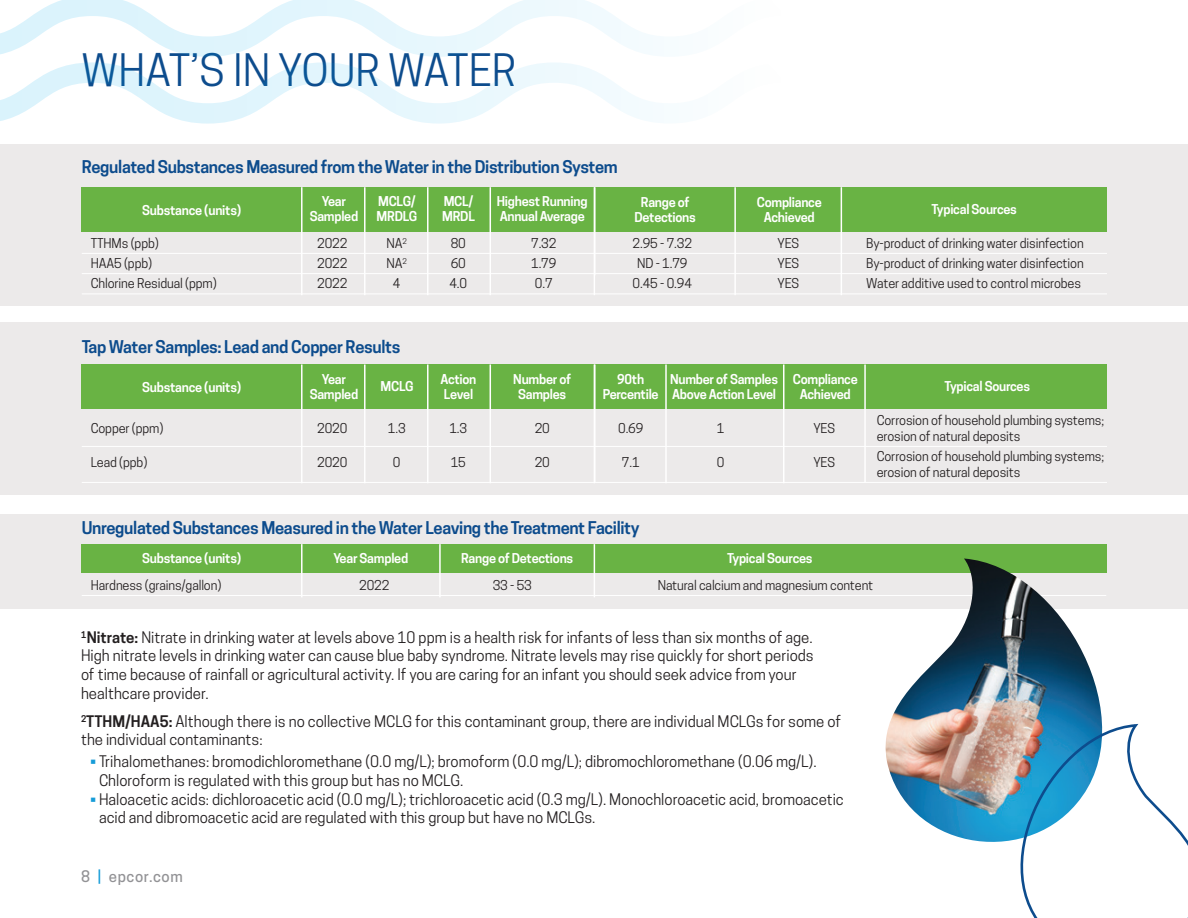
<style>
.page{position:relative;width:1188px;height:918px;background:#fff}
.page>*{position:absolute;margin:0;border:0;box-sizing:border-box;transform-origin:0 0}
.PageHead2{font:42px "Cooper Hewitt";color:#0d4c8d}
.TableTitle{font:600 16.5px "Cooper Hewitt";letter-spacing:-.02em;color:#0d4c8d}
.Body1{font:15px/18.8px "Cooper Hewitt";color:#231f20}
.t1{font:500 15px "Cooper Hewitt";letter-spacing:.04em;color:#929295}
.t2{font:700 condensed 13.5px "Univers";letter-spacing:-.02em;color:#fff}
.t3{font:12.75px/15.8px "Cooper Hewitt";letter-spacing:-.01em;color:#231f20}
.t4{font:600 12.75px/15px "Cooper Hewitt";letter-spacing:-.02em;color:#fff;text-align:center}
.s1{font-family:"Univers";font-weight:700;font-stretch:condensed;font-size:13.5px}
.s2{font-weight:600}
.s3{font-weight:500;color:#169cd8}
.s4{color:#169cd8}
</style>
<div class="page">
<svg style="left:0;top:0;width:653px;height:57px"></svg>
<svg style="left:0;top:62px;width:653px;height:62px"></svg>
<div style="left:0;top:144px;width:1188px;height:162px;background:#eceaea"></div>
<div style="left:81px;top:187px;width:1026px;height:45px;background:#69b344"></div>
<hr style="left:82px;top:253px;width:1025px;height:1px;background:#fff">
<hr style="left:82px;top:273px;width:1025px;height:1px;background:#fff">
<hr style="left:82px;top:294px;width:1025px;height:1px;background:#fff">
<hr style="left:301px;top:187px;width:2px;height:108px;background:#fff">
<hr style="left:364px;top:187px;width:2px;height:108px;background:#fff">
<hr style="left:427px;top:187px;width:2px;height:108px;background:#fff">
<hr style="left:490px;top:187px;width:1px;height:108px;background:#fff">
<hr style="left:594px;top:187px;width:1px;height:108px;background:#fff">
<hr style="left:734px;top:187px;width:2px;height:108px;background:#fff">
<hr style="left:841px;top:187px;width:1px;height:108px;background:#fff">
<hr style="left:594px;top:187px;width:2px;height:88px;background:#fff">
<div style="left:0;top:322px;width:1188px;height:173px;background:#eceaea"></div>
<div style="left:81px;top:364px;width:1026px;height:46px;background:#69b344"></div>
<hr style="left:82px;top:446px;width:1025px;height:1px;background:#fff">
<hr style="left:82px;top:482px;width:1025px;height:1px;background:#fff">
<hr style="left:301px;top:364px;width:2px;height:119px;background:#fff">
<hr style="left:364px;top:364px;width:2px;height:119px;background:#fff">
<hr style="left:427px;top:364px;width:2px;height:119px;background:#fff">
<hr style="left:490px;top:364px;width:1px;height:119px;background:#fff">
<hr style="left:665px;top:364px;width:2px;height:119px;background:#fff">
<hr style="left:783px;top:364px;width:1px;height:119px;background:#fff">
<hr style="left:594px;top:364px;width:2px;height:118px;background:#fff">
<hr style="left:864px;top:364px;width:2px;height:118px;background:#fff">
<div style="left:0;top:514px;width:1188px;height:94px;background:#eceaea"></div>
<div style="left:81px;top:544px;width:1026px;height:29px;background:#69b344"></div>
<hr style="left:82px;top:595px;width:1024px;height:1px;background:#fff">
<hr style="left:301px;top:544px;width:2px;height:53px;background:#fff">
<hr style="left:439px;top:544px;width:2px;height:53px;background:#fff">
<hr style="left:594px;top:544px;width:1px;height:53px;background:#fff">
<img style="left:884px;top:559px;width:220px;height:283px">
<svg style="left:982px;top:722px;width:206px;height:196px"></svg>
<p class="PageHead2" style="left:81px;top:45px;width:437px">WHAT’S IN YOUR WATER</p>
<p class="TableTitle" style="left:82px;top:157px;width:538px">Regulated Substances Measured from the Water in the Distribution System</p>
<p class="t4" style="left:142px;top:203px;width:100px">Substance (units)</p>
<p class="t4" style="left:310px;top:194px;width:50px">Year<br>Sampled</p>
<p class="t4" style="left:377px;top:194px;width:42px;text-align:left">MCLG/<br>MRDLG</p>
<p class="t4" style="left:635px;top:195px;width:63px">Range of<br>Detections</p>
<p class="t4" style="left:757px;top:195px;width:67px">Compliance<br>Achieved</p>
<p class="t4" style="left:931px;top:201px;width:87px">Typical Sources</p>
<p class="t4" style="left:442px;top:194px;width:34px;text-align:left">MCL/<br>MRDL</p>
<p class="t4" style="left:497px;top:194px;width:92px;text-align:left">Highest Running<br>Annual Average</p>
<p class="t2" style="left:619px;top:199px;width:58px">Detections</p>
<p class="t3" style="left:91px;top:235px;width:70px">TTHMs (ppb)</p>
<p class="t3" style="left:317px;top:235px;width:32px">2022</p>
<p class="t3" style="left:387px;top:235px;width:22px">NA<sup>2</sup></p>
<p class="t3" style="left:451px;top:235px;width:17px">80</p>
<p class="t3" style="left:531px;top:235px;width:27px">7.32</p>
<p class="t3" style="left:633px;top:235px;width:61px">2.95 - 7.32</p>
<p class="t3" style="left:777px;top:235px;width:23px">YES</p>
<p class="t3" style="left:866px;top:235px;width:219px">By-product of drinking water disinfection</p>
<p class="t3" style="left:91px;top:255px;width:63px">HAA5 (ppb)</p>
<p class="t3" style="left:317px;top:255px;width:32px">2022</p>
<p class="t3" style="left:387px;top:255px;width:22px">NA<sup>2</sup></p>
<p class="t3" style="left:451px;top:255px;width:17px">60</p>
<p class="t3" style="left:531px;top:255px;width:27px">1.79</p>
<p class="t3" style="left:637px;top:255px;width:52px">ND - 1.79</p>
<p class="t3" style="left:777px;top:255px;width:23px">YES</p>
<p class="t3" style="left:866px;top:255px;width:219px">By-product of drinking water disinfection</p>
<p class="t3" style="left:91px;top:276px;width:127px">Chlorine Residual (ppm)</p>
<p class="t3" style="left:317px;top:276px;width:32px">2022</p>
<p class="t3" style="left:393px;top:276px;width:9px">4</p>
<p class="t3" style="left:449px;top:276px;width:19px">4.0</p>
<p class="t3" style="left:535px;top:276px;width:19px">0.7</p>
<p class="t3" style="left:633px;top:276px;width:61px">0.45 - 0.94</p>
<p class="t3" style="left:777px;top:276px;width:23px">YES</p>
<p class="t3" style="left:866px;top:276px;width:216px">Water additive used to control microbes</p>
<p class="TableTitle" style="left:82px;top:337px;width:320px">Tap Water Samples: Lead and Copper Results</p>
<p class="t4" style="left:441px;top:371px;width:37px;text-align:left">Action<br>Level</p>
<p class="t4" style="left:513px;top:371px;width:59px">Number of<br>Samples</p>
<p class="t4" style="left:142px;top:380px;width:100px">Substance (units)</p>
<p class="t4" style="left:310px;top:371px;width:50px">Year<br>Sampled</p>
<p class="t4" style="left:381px;top:379px;width:34px">MCLG</p>
<p class="t4" style="left:603px;top:372px;width:57px">90th<br>Percentile</p>
<p class="t4" style="left:670px;top:372px;width:110px">Number of Samples</p>
<p class="t4" style="left:793px;top:371px;width:67px">Compliance<br>Achieved</p>
<p class="t4" style="left:945px;top:379px;width:87px">Typical Sources</p>
<p class="t4" style="left:625px;top:387px;width:153px"><span class="s1">Range of</span>Above Action Level</p>
<p class="t2" style="left:709px;top:386px;width:64px">Compliance</p>
<p class="t3" style="left:91px;top:420px;width:74px">Copper (ppm)</p>
<p class="t3" style="left:317px;top:420px;width:32px">2020</p>
<p class="t3" style="left:388px;top:420px;width:19px">1.3</p>
<p class="t3" style="left:449px;top:420px;width:19px">1.3</p>
<p class="t3" style="left:535px;top:420px;width:17px">20</p>
<p class="t3" style="left:618px;top:420px;width:27px">0.69</p>
<p class="t3" style="left:717px;top:420px;width:9px">1</p>
<p class="t3" style="left:813px;top:420px;width:23px">YES</p>
<p class="t3" style="left:877px;top:412px;width:229px">Corrosion of household plumbing systems; erosion of natural deposits</p>
<p class="t3" style="left:91px;top:454px;width:58px">Lead (ppb)</p>
<p class="t3" style="left:317px;top:454px;width:32px">2020</p>
<p class="t3" style="left:393px;top:454px;width:9px">0</p>
<p class="t3" style="left:451px;top:454px;width:17px">15</p>
<p class="t3" style="left:535px;top:454px;width:17px">20</p>
<p class="t3" style="left:622px;top:454px;width:19px">7.1</p>
<p class="t3" style="left:717px;top:454px;width:9px">0</p>
<p class="t3" style="left:813px;top:454px;width:23px">YES</p>
<p class="t3" style="left:877px;top:448px;width:229px">Corrosion of household plumbing systems; erosion of natural deposits</p>
<p class="TableTitle" style="left:82px;top:519px;width:559px">Unregulated Substances Measured in the Water Leaving the Treatment Facility</p>
<p class="t4" style="left:142px;top:551px;width:100px">Substance (units)</p>
<p class="t4" style="left:333px;top:551px;width:76px">Year Sampled</p>
<p class="t4" style="left:461px;top:551px;width:114px">Range of Detections</p>
<p class="t4" style="left:727px;top:551px;width:87px">Typical Sources</p>
<p class="t3" style="left:91px;top:577px;width:132px">Hardness (grains/gallon)</p>
<p class="t3" style="left:359px;top:577px;width:32px">2022</p>
<p class="t3" style="left:493px;top:577px;width:41px">33 - 53</p>
<p class="t3" style="left:658px;top:577px;width:217px">Natural calcium and magnesium content</p>
<p class="Body1" style="left:81px;top:628px;width:734px"><sup>1</sup><span class="s2">Nitrate:</span> Nitrate in drinking water at levels above 10 ppm is a health risk for infants of less than six months of age.<br>High nitrate levels in drinking water can cause blue baby syndrome. Nitrate levels may rise quickly for short periods of time because of rainfall or agricultural activity. If you are caring for an infant you should seek advice from your healthcare provider.</p>
<p class="Body1" style="left:81px;top:712px;width:762px"><sup>2</sup><span class="s2">TTHM/HAA5:</span> Although there is no collective MCLG for this contaminant group, there are individual MCLGs for some of the individual contaminants:</p>
<p class="Body1" style="left:99px;top:752px;width:719px;text-indent:-9px"><span class="s3">•</span> Trihalomethanes: bromodichloromethane (0.0 mg/L); bromoform (0.0 mg/L); dibromochloromethane (0.06 mg/L).<br>Chloroform is regulated with this group but has no MCLG.</p>
<p class="Body1" style="left:99px;top:790px;width:746px;text-indent:-9px"><span class="s3">•</span> Haloacetic acids: dichloroacetic acid (0.0 mg/L); trichloroacetic acid (0.3 mg/L). Monochloroacetic acid, bromoacetic acid and dibromoacetic acid are regulated with this group but have no MCLGs.</p>
<p class="t1" style="left:81px;top:868px;width:103px">8 <span class="s4">|</span> epcor.com</p>
</div>
